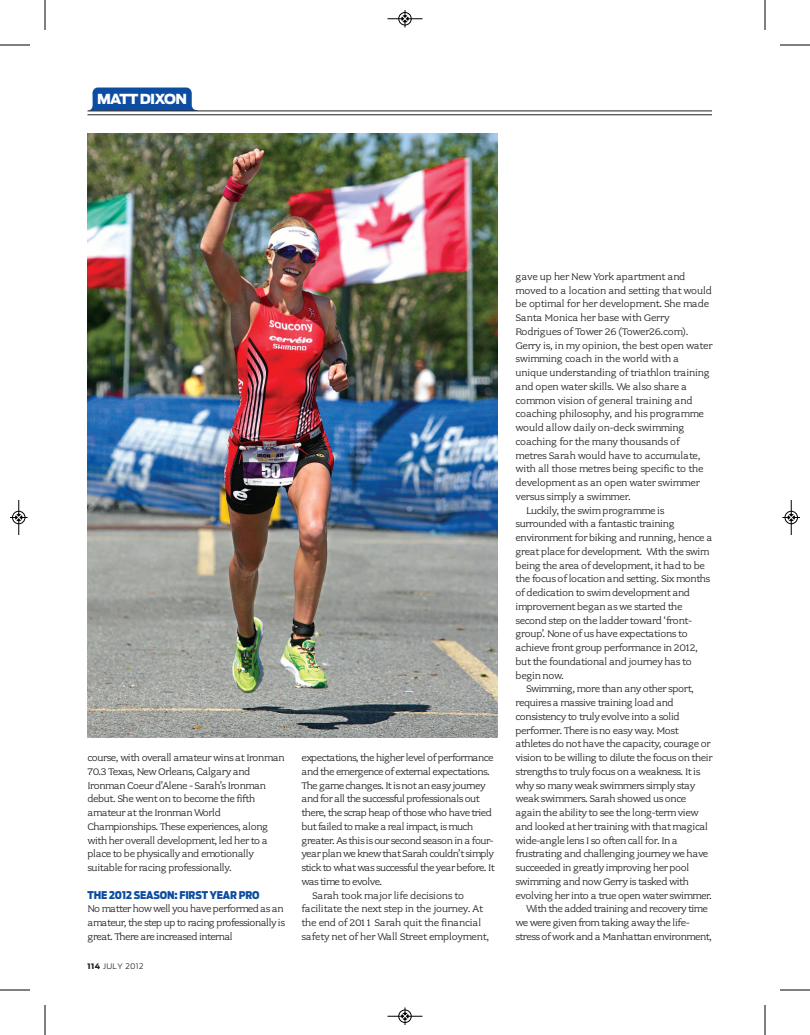
<style>
.page{position:relative;width:810px;height:1035px;background:#fff}
.page>*{position:absolute;margin:0;border:0;box-sizing:border-box;transform-origin:0 0}
.t1{font:900 13.75px "Antenna";letter-spacing:-.055em;color:#fff}
.t2{font:10.62px/13.8px "Fairplex Wide OT";letter-spacing:-.04em;color:#231f20}
.t3{font:10.62px/13.8px "Fairplex Wide OT";letter-spacing:-.06em;color:#231f20}
.t4{font:10.62px "Fairplex Wide OT";letter-spacing:-.015em;color:#231f20}
.t5{font:10.62px "Fairplex Wide OT";letter-spacing:-.075em;color:#231f20}
.t6{font:10.62px "Fairplex Wide OT";letter-spacing:-.02em;color:#231f20}
.t7{font:10.62px "Fairplex Wide OT";letter-spacing:-.005em;color:#231f20}
.t8{font:10.62px "Fairplex Wide OT";letter-spacing:-.01em;color:#231f20}
.t9{font:300 7.5px "Antenna";letter-spacing:.05em;color:#231f20}
.s1{font-family:"Antenna Cond";font-weight:900;color:#0d4da1}
.s2{font-weight:900}
</style>
<div class="page">
<img style="left:88px;top:134px;width:410px;height:604px">
<svg style="left:88px;top:88px;width:111px;height:23px;background:#275ea7"></svg>
<hr style="left:88px;top:111px;width:624px;height:1px;background:#231f20">
<hr style="left:88px;top:114px;width:624px;height:1px;background:#231f20">
<hr style="left:45px;top:0;width:1px;height:30px;background:#000">
<hr style="left:0;top:45px;width:30px;height:1px;background:#000">
<hr style="left:765px;top:0;width:1px;height:30px;background:#000">
<hr style="left:780px;top:45px;width:30px;height:1px;background:#000">
<hr style="left:45px;top:1005px;width:1px;height:30px;background:#000">
<hr style="left:0;top:990px;width:30px;height:1px;background:#000">
<hr style="left:765px;top:1005px;width:1px;height:30px;background:#000">
<hr style="left:780px;top:990px;width:30px;height:1px;background:#000">
<div style="left:398px;top:12px;width:14px;height:13px;border:1px solid #fff;border-radius:50%"></div>
<hr style="left:388px;top:19px;width:34px;height:1px;background:#000">
<div style="left:399px;top:12px;width:12px;height:13px;border:1px solid #000;border-radius:50%"></div>
<svg style="left:402px;top:10px;width:6px;height:18px"></svg>
<div style="left:398px;top:1010px;width:14px;height:13px;border:1px solid #fff;border-radius:50%"></div>
<hr style="left:388px;top:1016px;width:34px;height:1px;background:#000">
<div style="left:399px;top:1010px;width:12px;height:13px;border:1px solid #000;border-radius:50%"></div>
<svg style="left:402px;top:1008px;width:6px;height:17px"></svg>
<hr style="left:19px;top:500px;width:1px;height:35px;background:#000">
<div style="left:12px;top:511px;width:13px;height:13px;border:1px solid #000;border-radius:50%"></div>
<svg style="left:10px;top:514px;width:18px;height:7px"></svg>
<hr style="left:791px;top:500px;width:1px;height:35px;background:#000">
<div style="left:785px;top:511px;width:13px;height:13px;border:1px solid #000;border-radius:50%"></div>
<svg style="left:782px;top:514px;width:18px;height:7px"></svg>
<p class="t1" style="left:97px;top:91px;width:92px">MATT DIXON</p>
<p class="t2" style="left:88px;top:751px;width:199px">course, with overall amateur wins at Ironman 70.3 Texas, New Orleans, Calgary and Ironman Coeur d’Alene - Sarah’s Ironman debut. She went on to become the fifth amateur at the Ironman World Championships. These experiences, along with her overall development, led her to a place to be physically and emotionally suitable for racing professionally.</p>
<p class="t3" style="left:88px;top:888px;width:199px"><span class="s1">THE 2012 SEASON: FIRST YEAR PRO<br></span>No matter how well you have performed as an amateur, the step up to racing professionally is great. There are increased internal</p>
<p class="t9" style="left:88px;top:962px;width:58px"><span class="s2">114</span> JULY 2012</p>
<p class="t3" style="left:302px;top:751px;width:194px">expectations, the higher level of performance</p>
<p class="t3" style="left:302px;top:765px;width:190px">and the emergence of external expectations.</p>
<p class="t2" style="left:302px;top:778px;width:186px">The game changes. It is not an easy journey</p>
<p class="t2" style="left:302px;top:792px;width:180px">and for all the successful professionals out</p>
<p class="t3" style="left:302px;top:806px;width:192px">there, the scrap heap of those who have tried</p>
<p class="t2" style="left:302px;top:820px;width:173px">but failed to make a real impact, is much</p>
<p class="t2" style="left:302px;top:833px;width:194px">greater. As this is our second season in a four-</p>
<p class="t2" style="left:302px;top:847px;width:194px">year plan we knew that Sarah couldn’t simply</p>
<p class="t5" style="left:302px;top:862px;width:195px">stick to what was successful the year before. It</p>
<p class="t5" style="left:302px;top:876px;width:82px">was time to evolve.</p>
<p class="t4" style="left:312px;top:889px;width:153px">Sarah took major life decisions to</p>
<p class="t2" style="left:302px;top:902px;width:183px">facilitate the next step in the journey. At</p>
<p class="t4" style="left:302px;top:917px;width:181px">the end of 2011 Sarah quit the financial</p>
<p class="t2" style="left:302px;top:930px;width:189px">safety net of her Wall Street employment,</p>
<p class="t2" style="left:516px;top:270px;width:171px">gave up her New York apartment and</p>
<p class="t2" style="left:516px;top:284px;width:198px">moved to a location and setting that would</p>
<p class="t4" style="left:516px;top:298px;width:195px">be optimal for her development. She made</p>
<p class="t2" style="left:516px;top:311px;width:156px">Santa Monica her base with Gerry</p>
<p class="t2" style="left:516px;top:325px;width:175px">Rodrigues of Tower 26 (Tower26.com).</p>
<p class="t2" style="left:516px;top:339px;width:199px">Gerry is, in my opinion, the best open water</p>
<p class="t2" style="left:516px;top:352px;width:165px">swimming coach in the world with a</p>
<p class="t4" style="left:516px;top:367px;width:196px">unique understanding of triathlon training</p>
<p class="t6" style="left:516px;top:381px;width:173px">and open water skills. We also share a</p>
<p class="t2" style="left:516px;top:394px;width:178px">common vision of general training and</p>
<p class="t7" style="left:516px;top:408px;width:190px">coaching philosophy, and his programme</p>
<p class="t8" style="left:516px;top:422px;width:170px">would allow daily on-deck swimming</p>
<p class="t4" style="left:516px;top:436px;width:166px">coaching for the many thousands of</p>
<p class="t2" style="left:516px;top:449px;width:186px">metres Sarah would have to accumulate,</p>
<p class="t2" style="left:516px;top:462px;width:189px">with all those metres being specific to the</p>
<p class="t2" style="left:516px;top:476px;width:186px">development as an open water swimmer</p>
<p class="t2" style="left:516px;top:490px;width:117px">versus simply a swimmer.</p>
<p class="t2" style="left:526px;top:504px;width:140px">Luckily, the swim programme is</p>
<p class="t2" style="left:516px;top:517px;width:160px">surrounded with a fantastic training</p>
<p class="t2" style="left:516px;top:531px;width:198px">environment for biking and running, hence a</p>
<p class="t2" style="left:516px;top:545px;width:196px">great place for development. With the swim</p>
<p class="t2" style="left:516px;top:558px;width:191px">being the area of development, it had to be</p>
<p class="t2" style="left:516px;top:572px;width:197px">the focus of location and setting. Six months</p>
<p class="t2" style="left:516px;top:586px;width:176px">of dedication to swim development and</p>
<p class="t2" style="left:516px;top:600px;width:169px">improvement began as we started the</p>
<p class="t2" style="left:516px;top:613px;width:178px">second step on the ladder toward ‘front-</p>
<p class="t2" style="left:516px;top:627px;width:174px">group’. None of us have expectations to</p>
<p class="t2" style="left:516px;top:641px;width:184px">achieve front group performance in 2012,</p>
<p class="t2" style="left:516px;top:655px;width:178px">but the foundational and journey has to</p>
<p class="t6" style="left:516px;top:669px;width:50px">begin now.</p>
<p class="t2" style="left:526px;top:682px;width:169px">Swimming, more than any other sport,</p>
<p class="t2" style="left:516px;top:696px;width:160px">requires a massive training load and</p>
<p class="t2" style="left:516px;top:710px;width:166px">consistency to truly evolve into a solid</p>
<p class="t2" style="left:516px;top:723px;width:165px">performer. There is no easy way. Most</p>
<p class="t2" style="left:516px;top:737px;width:197px">athletes do not have the capacity, courage or</p>
<p class="t2" style="left:516px;top:751px;width:199px">vision to be willing to dilute the focus on their</p>
<p class="t2" style="left:516px;top:765px;width:187px">strengths to truly focus on a weakness. It is</p>
<p class="t5" style="left:516px;top:779px;width:182px">why so many weak swimmers simply stay</p>
<p class="t2" style="left:516px;top:792px;width:172px">weak swimmers. Sarah showed us once</p>
<p class="t2" style="left:516px;top:806px;width:185px">again the ability to see the long-term view</p>
<p class="t2" style="left:516px;top:820px;width:194px">and looked at her training with that magical</p>
<p class="t2" style="left:516px;top:833px;width:164px">wide-angle lens I so often call for. In a</p>
<p class="t2" style="left:516px;top:847px;width:194px">frustrating and challenging journey we have</p>
<p class="t2" style="left:516px;top:861px;width:175px">succeeded in greatly improving her pool</p>
<p class="t2" style="left:516px;top:875px;width:175px">swimming and now Gerry is tasked with</p>
<p class="t2" style="left:516px;top:888px;width:198px">evolving her into a true open water swimmer.</p>
<p class="t2" style="left:526px;top:902px;width:183px">With the added training and recovery time</p>
<p class="t2" style="left:516px;top:916px;width:176px">we were given from taking away the life-</p>
<p class="t2" style="left:516px;top:930px;width:198px">stress of work and a Manhattan environment,</p>
</div>
